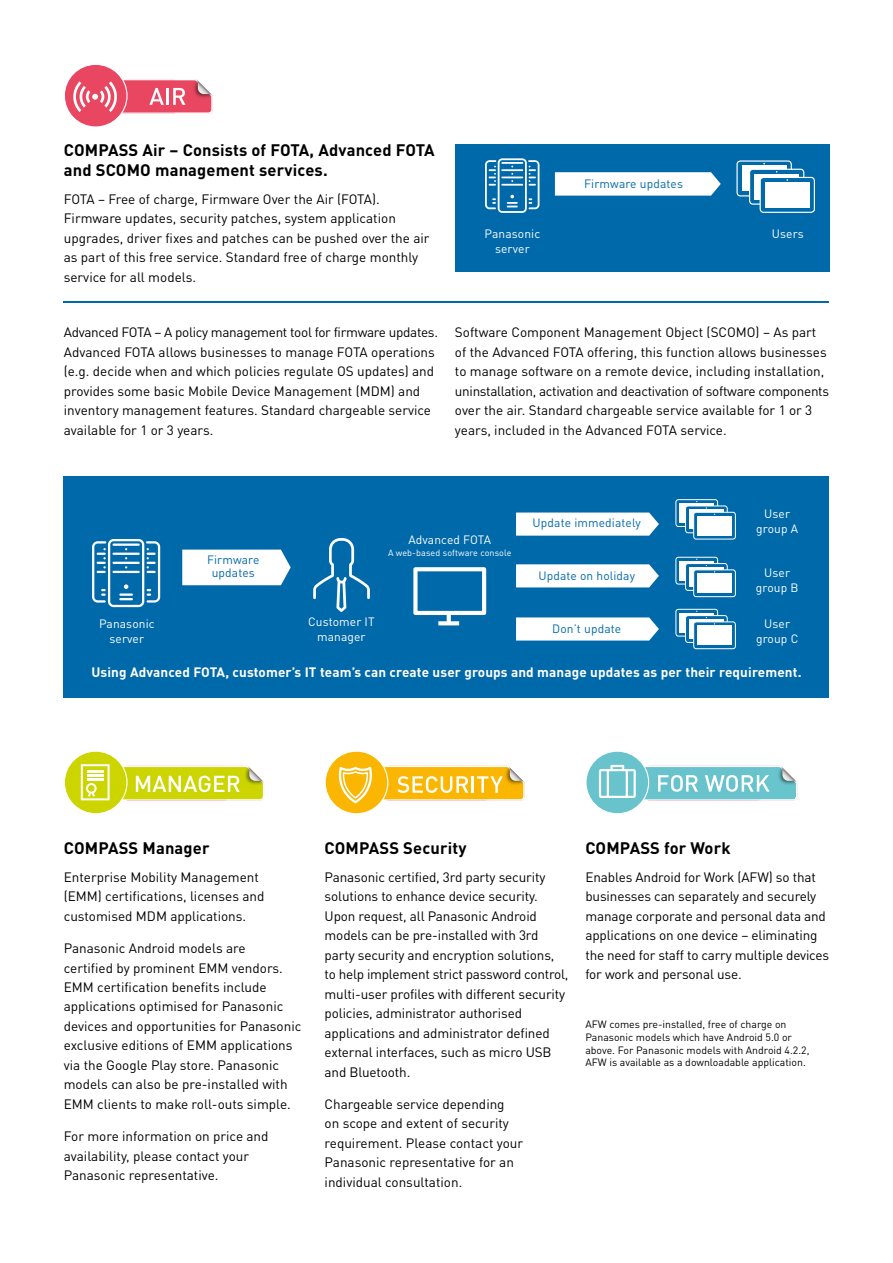
<style>
.page{position:relative;width:893px;height:1263px;background:#fff}
.page>*{position:absolute;margin:0;border:0;box-sizing:border-box;transform-origin:0 0}
.t1{font:700 16.5px/19.5px "DIN Pro";letter-spacing:.01em;color:#000}
.t2{font:13.5px/19.5px "DIN Pro";color:#000}
.t3{font:700 13.5px "DIN Pro";letter-spacing:.01em;color:#fff}
.t4{font:12px/15px "DIN Pro";letter-spacing:.01em;color:#fff;text-align:center}
.t5{font:12px/13.5px "DIN Pro";letter-spacing:.01em;color:#0069aa;text-align:center}
.t6{font:10.5px/12.6px "DIN Pro";color:#000}
.t7{font:9px "DIN Pro";letter-spacing:.01em;color:#fff}
</style>
<div class="page">
<div style="left:64px;top:476px;width:765px;height:221px;background:#0069aa"></div>
<hr style="left:64px;top:302px;width:765px;height:1px;background:#0069aa">
<div style="left:455px;top:145px;width:374px;height:127px;background:#0069aa"></div>
<svg style="left:555px;top:172px;width:166px;height:24px;background:#f0f6fa"></svg>
<svg style="left:516px;top:617px;width:143px;height:23px;background:#f1f6fa"></svg>
<svg style="left:516px;top:564px;width:143px;height:23px;background:#f2f7fa"></svg>
<svg style="left:516px;top:512px;width:143px;height:24px;background:#ecf4f8"></svg>
<div style="left:182px;top:550px;width:109px;height:35px;background:#fff"></div>
<svg style="left:92px;top:539px;width:68px;height:68px"></svg>
<hr style="left:113px;top:543px;width:27px;height:3px;background:#fff">
<hr style="left:113px;top:562px;width:27px;height:2px;background:#fff">
<div style="left:675px;top:499px;width:43px;height:28px;border:1px solid #fff;border-radius:3px"></div>
<div style="left:679px;top:503px;width:35px;height:20px;background:#fff"></div>
<div style="left:685px;top:506px;width:42px;height:27px;background:linear-gradient(to right,#0169aa,#0169aa);border-radius:3px"></div>
<div style="left:685px;top:505px;width:43px;height:28px;border:1px solid #fff;border-radius:3px"></div>
<div style="left:689px;top:510px;width:35px;height:19px;background:#fff"></div>
<div style="left:694px;top:512px;width:41px;height:27px;background:linear-gradient(to right,#056cac,#056cac);border-radius:3px"></div>
<div style="left:693px;top:512px;width:43px;height:27px;border:1px solid #fff;border-radius:3px"></div>
<div style="left:697px;top:516px;width:35px;height:19px;background:#fff"></div>
<div style="left:675px;top:557px;width:43px;height:27px;border:1px solid #fff;border-radius:3px"></div>
<div style="left:679px;top:561px;width:35px;height:19px;background:#fff"></div>
<div style="left:685px;top:563px;width:42px;height:27px;background:#0069aa;border-radius:3px"></div>
<div style="left:685px;top:563px;width:43px;height:28px;border:1px solid #fff;border-radius:3px"></div>
<div style="left:689px;top:567px;width:35px;height:20px;background:#fff"></div>
<div style="left:694px;top:570px;width:41px;height:27px;background:#0069aa;border-radius:3px"></div>
<div style="left:693px;top:569px;width:43px;height:28px;border:1px solid #fff;border-radius:3px"></div>
<div style="left:697px;top:573px;width:35px;height:20px;background:#fff"></div>
<div style="left:675px;top:609px;width:43px;height:27px;border:1px solid #fff;border-radius:3px"></div>
<div style="left:679px;top:613px;width:35px;height:19px;background:#fff"></div>
<div style="left:685px;top:616px;width:42px;height:26px;background:#0069aa;border-radius:3px"></div>
<div style="left:685px;top:615px;width:43px;height:28px;border:1px solid #fff;border-radius:3px"></div>
<div style="left:689px;top:619px;width:35px;height:20px;background:#fff"></div>
<div style="left:694px;top:622px;width:41px;height:27px;background:#0069aa;border-radius:3px"></div>
<div style="left:693px;top:621px;width:43px;height:28px;border:1px solid #fff;border-radius:3px"></div>
<div style="left:697px;top:625px;width:35px;height:20px;background:#fff"></div>
<svg style="left:313px;top:538px;width:57px;height:74px"></svg>
<svg style="left:413px;top:567px;width:73px;height:58px"></svg>
<svg style="left:485px;top:158px;width:54px;height:55px"></svg>
<svg style="left:737px;top:161px;width:54px;height:35px"></svg>
<div style="left:736px;top:160px;width:56px;height:36px;border:1px solid #fff;border-radius:3px"></div>
<div style="left:742px;top:166px;width:45px;height:25px;background:#fff"></div>
<div style="left:750px;top:169px;width:54px;height:35px;background:#0069aa;border-radius:3px"></div>
<div style="left:749px;top:169px;width:55px;height:36px;border:1px solid #fff;border-radius:3px"></div>
<div style="left:754px;top:174px;width:45px;height:25px;background:#fff"></div>
<div style="left:760px;top:177px;width:54px;height:35px;background:#0069aa;border-radius:3px"></div>
<div style="left:760px;top:177px;width:55px;height:36px;border:1px solid #fff;border-radius:3px"></div>
<div style="left:765px;top:182px;width:45px;height:26px;background:#fff"></div>
<div style="left:64px;top:64px;width:63px;height:63px;background:#e94662;border-radius:50%"></div>
<div style="left:64px;top:64px;width:64px;height:64px;border:1px solid #fff;border-radius:50%"></div>
<svg style="left:73px;top:79px;width:140px;height:35px"></svg>
<svg style="left:64px;top:751px;width:200px;height:63px"></svg>
<div style="left:325px;top:751px;width:63px;height:63px;background:#fab600;border-radius:50%"></div>
<div style="left:325px;top:750px;width:63px;height:64px;border:1px solid #fff;border-radius:50%"></div>
<svg style="left:338px;top:766px;width:187px;height:37px"></svg>
<div style="left:586px;top:751px;width:63px;height:63px;background:#68c3cd;border-radius:50%"></div>
<div style="left:585px;top:750px;width:64px;height:64px;border:1px solid #fff;border-radius:50%"></div>
<svg style="left:599px;top:765px;width:198px;height:35px"></svg>
<p class="t1" style="left:64px;top:139px;width:372px">COMPASS Air – Consists of FOTA, Advanced FOTA and SCOMO management services.</p>
<p class="t2" style="left:64px;top:188px;width:367px">FOTA – Free of charge, Firmware Over the Air (FOTA).<br>Firmware updates, security patches, system application upgrades, driver fixes and patches can be pushed over the air as part of this free service. Standard free of charge monthly service for all models.</p>
<p class="t5" style="left:584px;top:176px;width:100px">Firmware updates</p>
<p class="t4" style="left:485px;top:225px;width:57px">Panasonic server</p>
<p class="t4" style="left:772px;top:225px;width:33px">Users</p>
<p class="t2" style="left:64px;top:321px;width:376px">Advanced FOTA – A policy management tool for firmware updates.<br>Advanced FOTA allows businesses to manage FOTA operations (e.g. decide when and which policies regulate OS updates) and provides some basic Mobile Device Management (MDM) and inventory management features. Standard chargeable service available for 1 or 3 years.</p>
<p class="t2" style="left:455px;top:321px;width:376px">Software Component Management Object (SCOMO) – As part of the Advanced FOTA offering, this function allows businesses to manage software on a remote device, including installation, uninstallation, activation and deactivation of software components over the air. Standard chargeable service available for 1 or 3 years, included in the Advanced FOTA service.</p>
<p class="t5" style="left:207px;top:551px;width:54px">Firmware updates</p>
<p class="t4" style="left:408px;top:531px;width:84px">Advanced FOTA</p>
<p class="t7" style="left:388px;top:546px;width:125px">A web-based software console</p>
<p class="t4" style="left:99px;top:615px;width:57px">Panasonic server</p>
<p class="t4" style="left:308px;top:613px;width:68px">Customer IT manager</p>
<p class="t5" style="left:533px;top:515px;width:110px">Update immediately</p>
<p class="t4" style="left:756px;top:505px;width:43px">User group A</p>
<p class="t4" style="left:756px;top:564px;width:44px">User group B</p>
<p class="t4" style="left:756px;top:615px;width:44px">User group C</p>
<p class="t5" style="left:538px;top:567px;width:98px">Update on holiday</p>
<p class="t5" style="left:552px;top:621px;width:71px">Don’t update</p>
<p class="t3" style="left:91px;top:661px;width:712px">Using Advanced FOTA, customer’s IT team’s can create user groups and manage updates as per their requirement.</p>
<p class="t1" style="left:64px;top:836px;width:147px">COMPASS Manager</p>
<p class="t2" style="left:64px;top:866px;width:202px">Enterprise Mobility Management (EMM) certifications, licenses and customised MDM applications.</p>
<p class="t2" style="left:64px;top:937px;width:239px">Panasonic Android models are<br>certified by prominent EMM vendors.<br>EMM certification benefits include applications optimised for Panasonic devices and opportunities for Panasonic exclusive editions of EMM applications via the Google Play store. Panasonic models can also be pre-installed with EMM clients to make roll-outs simple.</p>
<p class="t2" style="left:64px;top:1125px;width:206px">For more information on price and availability, please contact your<br>Panasonic representative.</p>
<p class="t1" style="left:325px;top:836px;width:144px">COMPASS Security</p>
<p class="t2" style="left:325px;top:866px;width:245px">Panasonic certified, 3rd party security solutions to enhance device security.<br>Upon request, all Panasonic Android models can be pre-installed with 3rd party security and encryption solutions, to help implement strict password control, multi-user profiles with different security policies, administrator authorised applications and administrator defined external interfaces, such as micro USB and Bluetooth.</p>
<p class="t2" style="left:325px;top:1093px;width:200px">Chargeable service depending<br>on scope and extent of security requirement. Please contact your<br>Panasonic representative for an individual consultation.</p>
<p class="t1" style="left:585px;top:836px;width:147px">COMPASS for Work</p>
<p class="t2" style="left:585px;top:866px;width:245px">Enables Android for Work (AFW) so that businesses can separately and securely manage corporate and personal data and applications on one device – eliminating the need for staff to carry multiple devices for work and personal use.</p>
<p class="t6" style="left:585px;top:1017px;width:226px">AFW comes pre-installed, free of charge on Panasonic models which have Android 5.0 or above. For Panasonic models with Android 4.2.2, AFW is available as a downloadable application.</p>
</div>
